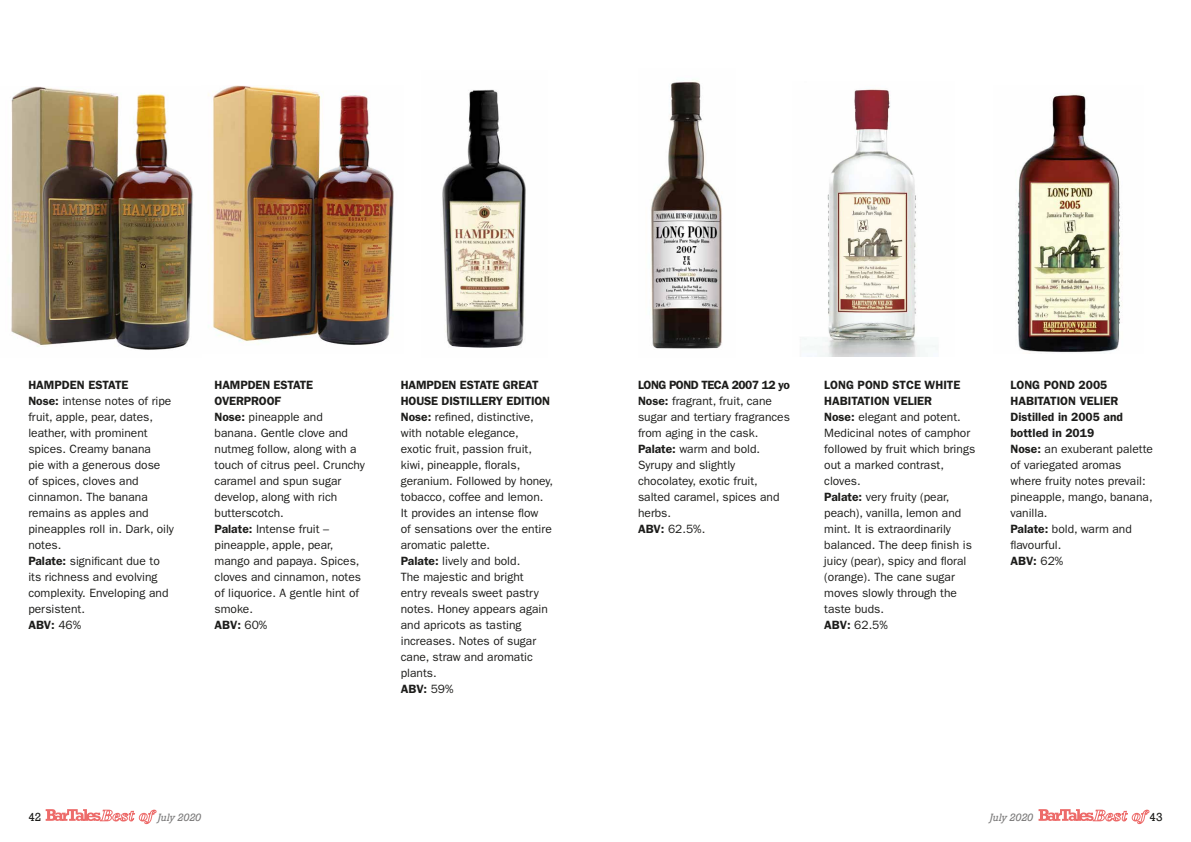
<style>
.page{position:relative;width:1191px;height:842px;background:#fff}
.page>*{position:absolute;margin:0;border:0;box-sizing:border-box;transform-origin:0 0}
.t1{font:12px/16px "ITC Franklin Gothic Std";color:#1d1d1b}
.t2{font:12px "Rockwell";color:#1d1d1b}
.t3{font:italic 10px "Rockwell";color:#7c7b7b}
.s1{font-weight:600}
</style>
<div class="page">
<svg style="left:46px;top:809px;width:110px;height:15px"></svg>
<svg style="left:1038px;top:809px;width:111px;height:15px"></svg>
<img style="left:802px;top:89px;width:136px;height:268px">
<img style="left:442px;top:89px;width:84px;height:259px">
<img style="left:1017px;top:94px;width:105px;height:259px">
<img style="left:651px;top:80px;width:71px;height:269px">
<img style="left:208px;top:85px;width:186px;height:260px">
<img style="left:11px;top:86px;width:182px;height:264px">
<p class="t1" style="left:28px;top:377px;width:147px"><span class="s1">HAMPDEN ESTATE<br>Nose:</span> intense notes of ripe fruit, apple, pear, dates, leather, with prominent spices. Creamy banana<br>pie with a generous dose<br>of spices, cloves and cinnamon. The banana remains as apples and pineapples roll in. Dark, oily notes.<br><span class="s1">Palate:</span> significant due to its richness and evolving complexity. Enveloping and persistent.<br><span class="s1">ABV:</span> 46%</p>
<p class="t1" style="left:214px;top:377px;width:152px"><span class="s1">HAMPDEN ESTATE<br>OVERPROOF<br>Nose:</span> pineapple and banana. Gentle clove and nutmeg follow, along with a touch of citrus peel. Crunchy caramel and spun sugar develop, along with rich butterscotch.<br><span class="s1">Palate:</span> Intense fruit – pineapple, apple, pear, mango and papaya. Spices, cloves and cinnamon, notes of liquorice. A gentle hint of smoke.<br><span class="s1">ABV:</span> 60%</p>
<p class="t1" style="left:401px;top:377px;width:154px"><span class="s1">HAMPDEN ESTATE GREAT<br>HOUSE DISTILLERY EDITION<br>Nose:</span> refined, distinctive, with notable elegance,<br>exotic fruit, passion fruit, kiwi, pineapple, florals, geranium. Followed by honey, tobacco, coffee and lemon.<br>It provides an intense flow<br>of sensations over the entire aromatic palette.<br><span class="s1">Palate:</span> lively and bold.<br>The majestic and bright<br>entry reveals sweet pastry notes. Honey appears again and apricots as tasting increases. Notes of sugar cane, straw and aromatic plants.<br><span class="s1">ABV:</span> 59%</p>
<p class="t1" style="left:638px;top:377px;width:153px"><span class="s1">LONG POND TECA 2007 12 yo<br>Nose:</span> fragrant, fruit, cane sugar and tertiary fragrances from aging in the cask.<br><span class="s1">Palate:</span> warm and bold.<br>Syrupy and slightly chocolatey, exotic fruit, salted caramel, spices and herbs.<br><span class="s1">ABV:</span> 62.5%.</p>
<p class="t1" style="left:824px;top:377px;width:152px"><span class="s1">LONG POND STCE WHITE<br>HABITATION VELIER<br>Nose:</span> elegant and potent.<br>Medicinal notes of camphor followed by fruit which brings out a marked contrast, cloves.<br><span class="s1">Palate:</span> very fruity (pear, peach), vanilla, lemon and mint. It is extraordinarily balanced. The deep finish is juicy (pear), spicy and floral (orange). The cane sugar moves slowly through the taste buds.<br><span class="s1">ABV:</span> 62.5%</p>
<p class="t1" style="left:1010px;top:377px;width:144px"><span class="s1">LONG POND 2005<br>HABITATION VELIER<br>Distilled in 2005 and bottled in 2019<br>Nose:</span> an exuberant palette of variegated aromas where fruity notes prevail: pineapple, mango, banana, vanilla.<br><span class="s1">Palate:</span> bold, warm and flavourful.<br><span class="s1">ABV:</span> 62%</p>
<p class="t2" style="left:28px;top:810px;width:15px">42</p>
<p class="t3" style="left:158px;top:811px;width:45px">July 2020</p>
<p class="t3" style="left:990px;top:811px;width:45px">July 2020</p>
<p class="t2" style="left:1149px;top:810px;width:15px">43</p>
</div>
